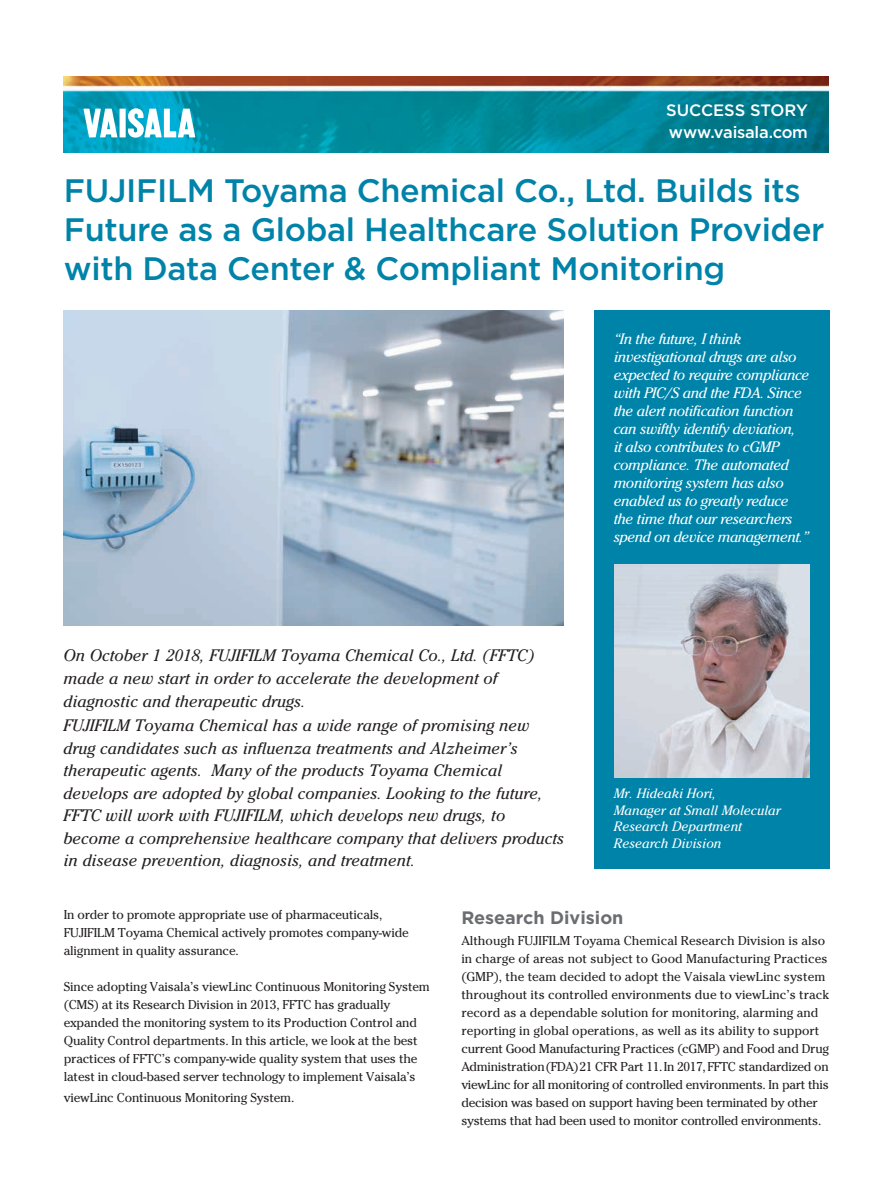
<style>
.page{position:relative;width:893px;height:1191px;background:#fff}
.page>*{position:absolute;margin:0;border:0;box-sizing:border-box;transform-origin:0 0}
.t1{font:500 32.4px/39px "Gotham";letter-spacing:-.01em;color:#0083a9}
.t2{font:700 18px "Gotham";color:#6c6d70}
.t3{font:italic 16.5px/22.5px "Cheltenham Std";letter-spacing:.005em;color:#231f20}
.t4{font:500 16.5px/21.1px "Gotham";letter-spacing:-.015em;color:#fff}
.t5{font:italic 15px/18px "Cheltenham Std";letter-spacing:-.025em;color:#fff}
.t6{font:italic 13.5px/16.5px "Cheltenham Std";color:#fff}
.t7{font:12.75px/18px "Cheltenham Std";letter-spacing:-.015em;color:#231f20}
</style>
<div class="page">
<img style="left:64px;top:77px;width:765px;height:76px">
<svg style="left:83px;top:109px;width:34px;height:28px"></svg>
<div style="left:120px;top:109px;width:6px;height:28px;background:#fff"></div>
<svg style="left:128px;top:108px;width:67px;height:30px"></svg>
<img style="left:64px;top:310px;width:499px;height:315px">
<div style="left:594px;top:310px;width:235px;height:559px;background:#0083a9"></div>
<img style="left:615px;top:565px;width:194px;height:212px">
<p class="t4" style="left:666px;top:100px;width:143px">SUCCESS STORY www.vaisala.com</p>
<h1 class="t1" style="left:64px;top:171px;width:762px">FUJIFILM Toyama Chemical Co., Ltd. Builds its<br>Future as a Global Healthcare Solution Provider with Data Center &amp; Compliant Monitoring</h1>
<p class="t3" style="left:64px;top:644px;width:472px">On October 1 2018, FUJIFILM Toyama Chemical Co., Ltd. (FFTC) made a new start in order to accelerate the development of diagnostic and therapeutic drugs.</p>
<p class="t3" style="left:64px;top:714px;width:502px">FUJIFILM Toyama Chemical has a wide range of promising new drug candidates such as influenza treatments and Alzheimer’s therapeutic agents. Many of the products Toyama Chemical develops are adopted by global companies. Looking to the future, FFTC will work with FUJIFILM, which develops new drugs, to become a comprehensive healthcare company that delivers products in disease prevention, diagnosis, and treatment.</p>
<p class="t5" style="left:614px;top:330px;width:197px">“In the future, I think investigational drugs are also expected to require compliance with PIC/S and the FDA. Since the alert notification function can swiftly identify deviation,<br>it also contributes to cGMP compliance. The automated monitoring system has also enabled us to greatly reduce the time that our researchers spend on device management.”</p>
<p class="t6" style="left:614px;top:785px;width:168px">Mr. Hideaki Hori,<br>Manager at Small Molecular<br>Research Department<br>Research Division</p>
<p class="t7" style="left:64px;top:905px;width:347px">In order to promote appropriate use of pharmaceuticals,<br>FUJIFILM Toyama Chemical actively promotes company-wide alignment in quality assurance.</p>
<p class="t7" style="left:64px;top:977px;width:367px">Since adopting Vaisala’s viewLinc Continuous Monitoring System (CMS) at its Research Division in 2013, FFTC has gradually expanded the monitoring system to its Production Control and Quality Control departments. In this article, we look at the best practices of FFTC’s company-wide quality system that uses the latest in cloud-based server technology to implement Vaisala’s</p>
<p class="t7" style="left:64px;top:1088px;width:232px">viewLinc Continuous Monitoring System.</p>
<h2 class="t2" style="left:461px;top:906px;width:164px">Research Division</h2>
<p class="t7" style="left:461px;top:931px;width:369px">Although FUJIFILM Toyama Chemical Research Division is also in charge of areas not subject to Good Manufacturing Practices (GMP), the team decided to adopt the Vaisala viewLinc system throughout its controlled environments due to viewLinc’s track record as a dependable solution for monitoring, alarming and reporting in global operations, as well as its ability to support current Good Manufacturing Practices (cGMP) and Food and Drug Administration (FDA) 21 CFR Part 11. In 2017, FFTC standardized on viewLinc for all monitoring of controlled environments. In part this decision was based on support having been terminated by other systems that had been used to monitor controlled environments.</p>
</div>
